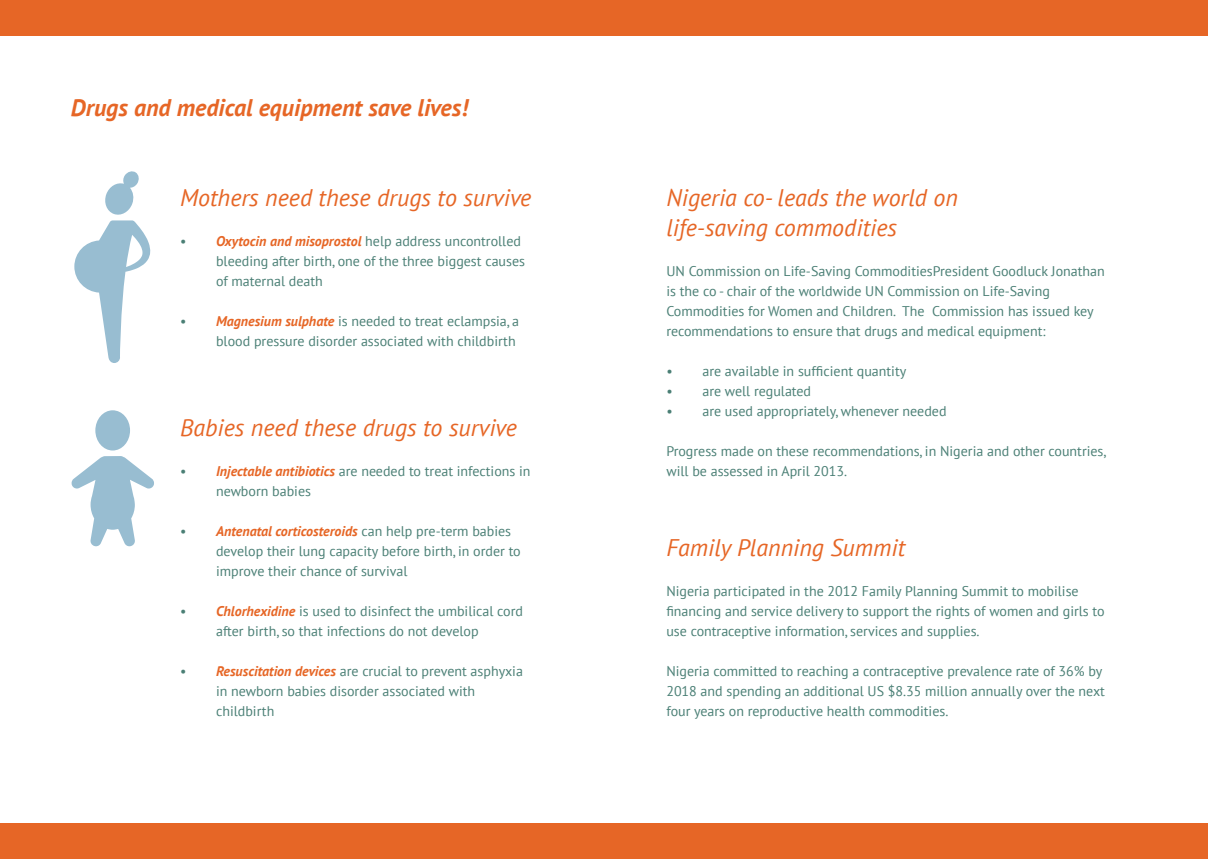
<style>
.page{position:relative;width:1208px;height:859px;background:#fff}
.page>*{position:absolute;margin:0;border:0;box-sizing:border-box;transform-origin:0 0}
.t1{font:italic 24px/30px "PT Sans";color:#e66626}
.t2{font:italic 700 24px "PT Sans";color:#e66626}
.t3{font:14px/20px "PT Sans";color:#4a7f75}
.s1{font-weight:700;font-style:italic;color:#e66626}
</style>
<div class="page">
<div style="left:0;top:0;width:1208px;height:36px;background:#e66626"></div>
<div style="left:0;top:823px;width:1208px;height:36px;background:#e66626"></div>
<svg style="left:74px;top:171px;width:76px;height:192px"></svg>
<svg style="left:72px;top:456px;width:82px;height:90px"></svg>
<div style="left:95px;top:410px;width:35px;height:40px;background:#98bdd1;border-radius:50%"></div>
<h1 class="t2" style="left:71px;top:91px;width:398px">Drugs and medical equipment save lives!</h1>
<h1 class="t1" style="left:180px;top:182px;width:353px">Mothers need these drugs to survive</h1>
<p class="t3" style="left:216px;top:230px;width:310px;text-indent:-36px">• <span class="s1">Oxytocin and misoprostol</span> help address uncontrolled bleeding after birth, one of the three biggest causes of maternal death</p>
<p class="t3" style="left:180px;top:310px;width:341px;text-align:right">• <span class="s1">Magnesium sulphate</span> is needed to treat eclampsia, a blood pressure disorder associated with childbirth</p>
<h1 class="t1" style="left:180px;top:412px;width:338px">Babies need these drugs to survive</h1>
<p class="t3" style="left:216px;top:460px;width:316px;text-indent:-36px">• <span class="s1">Injectable antibiotics</span> are needed to treat infections in newborn babies</p>
<p class="t3" style="left:216px;top:520px;width:306px;text-indent:-36px">• <span class="s1">Antenatal corticosteroids</span> can help pre-term babies develop their lung capacity before birth, in order to improve their chance of survival</p>
<p class="t3" style="left:180px;top:600px;width:344px;text-align:center">• <span class="s1">Chlorhexidine</span> is used to disinfect the umbilical cord after birth, so that infections do not develop</p>
<p class="t3" style="left:216px;top:660px;width:308px;text-indent:-36px">• <span class="s1">Resuscitation devices</span> are crucial to prevent asphyxia in newborn babies disorder associated with childbirth</p>
<h1 class="t1" style="left:666px;top:182px;width:293px">Nigeria co- leads the world on life-saving commodities</h1>
<p class="t3" style="left:666px;top:260px;width:440px">UN Commission on Life-Saving CommoditiesPresident Goodluck Jonathan is the co - chair of the worldwide UN Commission on Life-Saving Commodities for Women and Children. The Commission has issued key recommendations to ensure that drugs and medical equipment:</p>
<p class="t3" style="left:666px;top:360px;width:241px">• are available in sufficient quantity</p>
<p class="t3" style="left:666px;top:380px;width:146px">• are well regulated</p>
<p class="t3" style="left:666px;top:400px;width:282px">• are used appropriately, whenever needed</p>
<p class="t3" style="left:666px;top:440px;width:441px">Progress made on these recommendations, in Nigeria and other countries, will be assessed in April 2013.</p>
<h1 class="t1" style="left:666px;top:532px;width:240px">Family Planning Summit</h1>
<p class="t3" style="left:666px;top:580px;width:440px">Nigeria participated in the 2012 Family Planning Summit to mobilise financing and service delivery to support the rights of women and girls to use contraceptive information, services and supplies.</p>
<p class="t3" style="left:666px;top:660px;width:440px">Nigeria committed to reaching a contraceptive prevalence rate of 36% by<br>2018 and spending an additional US $8.35 million annually over the next four years on reproductive health commodities.</p>
</div>
